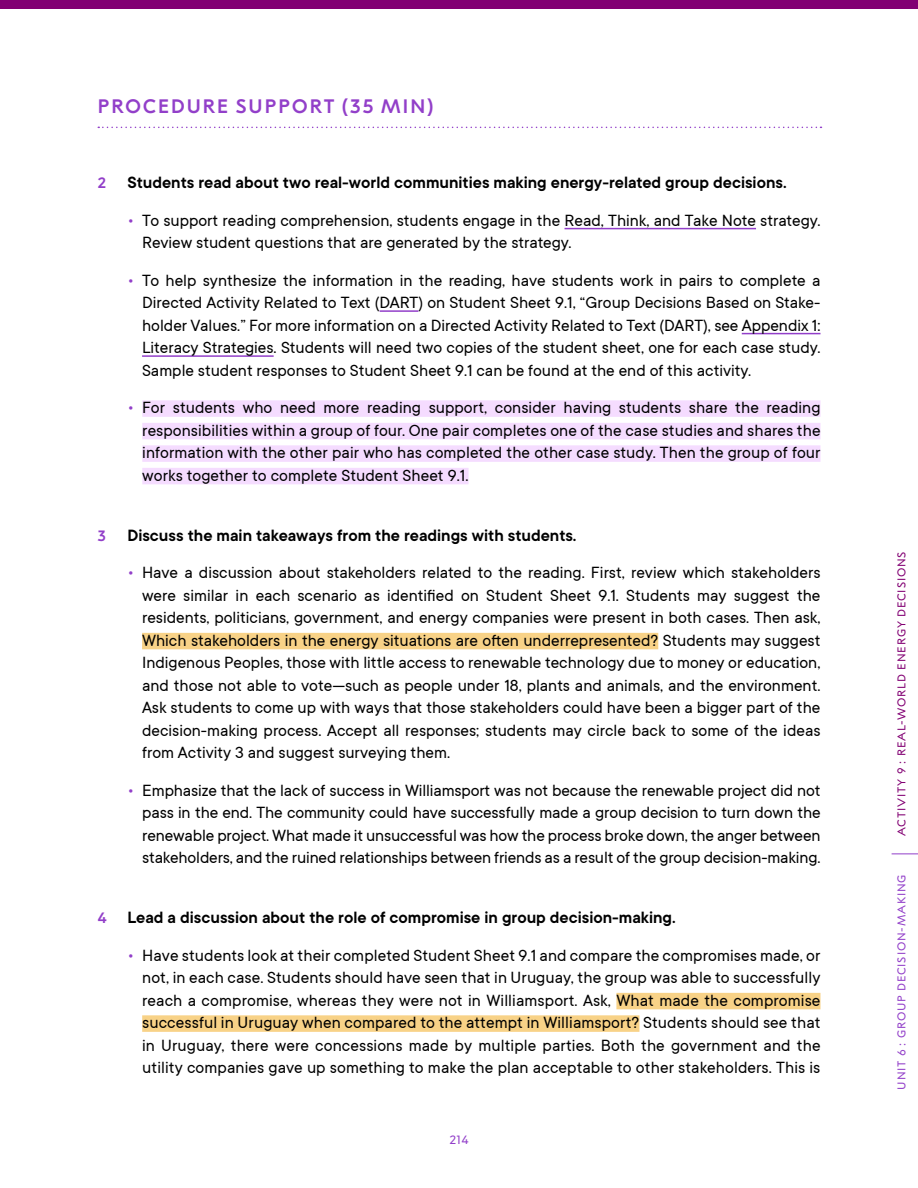
<style>
.page{position:relative;width:918px;height:1188px;background:#fff}
.page>*{position:absolute;margin:0;border:0;box-sizing:border-box;transform-origin:0 0}
.section_header{font:700 19.5px "Alfred Sans";letter-spacing:.075em;color:#923fc9}
.body_copy_paragraph{font:18px/22.5px "TT Commons";color:#000;text-align:justify}
.TE_step_break{font:18px/22.5px "TT Commons";letter-spacing:-.005em;color:#000;text-align:justify}
.body_copy_paragraph-2{font:600 18px "TT Commons";color:#000}
.t1{font:12px "Alfred Sans";color:#923fc9}
.t2{font:11.25px "Alfred Sans";letter-spacing:.075em;color:#820073}
.t3{font:11.25px "Alfred Sans";letter-spacing:.075em;color:#923fc9}
.s1{font-family:"Alfred Sans";font-weight:700;font-size:15px;color:#923fc9}
.s2{color:#923fc9}
</style>
<div class="page">
<svg style="left:892px;top:854px;width:26px;height:1px"></svg>
<div style="left:0;top:0;width:918px;height:8px;background:#820073"></div>
<hr style="left:565px;top:228px;width:191px;height:1px;background:#923fc9">
<hr style="left:380px;top:310px;width:38px;height:2px;background:#923fc9">
<hr style="left:742px;top:333px;width:78px;height:1px;background:#923fc9">
<hr style="left:142px;top:355px;width:132px;height:2px;background:#923fc9">
<div style="left:142px;top:400px;width:678px;height:17px;background:#f5dcff"></div>
<div style="left:142px;top:423px;width:678px;height:16px;background:#f5dcff"></div>
<div style="left:142px;top:445px;width:678px;height:17px;background:#f5dcff"></div>
<div style="left:142px;top:468px;width:327px;height:16px;background:#f5dcff"></div>
<div style="left:142px;top:633px;width:516px;height:16px;background:#f8d287"></div>
<div style="left:616px;top:993px;width:204px;height:16px;background:#f8d287"></div>
<div style="left:142px;top:1015px;width:497px;height:17px;background:#f8d287"></div>
<svg style="left:98px;top:127px;width:723px;height:1px"></svg>
<p class="section_header" style="left:98px;top:95px;width:338px">PROCEDURE SUPPORT (35 MIN)</p>
<p class="body_copy_paragraph-2" style="left:98px;top:173px;width:691px"><span class="s1">2</span> Students read about two real-world communities making energy-related group decisions.</p>
<p class="body_copy_paragraph" style="left:142px;top:209px;width:680px;text-indent:-15px"><span class="s2">•</span> To support reading comprehension, students engage in the Read, Think, and Take Note strategy.<br>Review student questions that are generated by the strategy.</p>
<p class="body_copy_paragraph" style="left:142px;top:269px;width:680px;text-indent:-15px"><span class="s2">•</span> To help synthesize the information in the reading, have students work in pairs to complete a Directed Activity Related to Text (DART) on Student Sheet 9.1, “Group Decisions Based on Stake&shy;holder Values.” For more information on a Directed Activity Related to Text (DART), see Appendix 1:<br>Literacy Strategies. Students will need two copies of the student sheet, one for each case study.<br>Sample student responses to Student Sheet 9.1 can be found at the end of this activity.</p>
<p class="TE_step_break" style="left:142px;top:396px;width:680px;text-indent:-15px"><span class="s2">•</span> For students who need more reading support, consider having students share the reading responsibilities within a group of four. One pair completes one of the case studies and shares the information with the other pair who has completed the other case study. Then the group of four works together to complete Student Sheet 9.1.</p>
<p class="body_copy_paragraph-2" style="left:98px;top:525px;width:481px"><span class="s1">3</span> Discuss the main takeaways from the readings with students.</p>
<p class="body_copy_paragraph" style="left:142px;top:561px;width:680px;text-indent:-15px"><span class="s2">•</span> Have a discussion about stakeholders related to the reading. First, review which stakeholders were similar in each scenario as identified on Student Sheet 9.1. Students may suggest the residents, politicians, government, and energy companies were present in both cases. Then ask, Which stakeholders in the energy situations are often underrepresented? Students may suggest Indigenous Peoples, those with little access to renewable technology due to money or education, and those not able to vote—such as people under 18, plants and animals, and the environment.<br>Ask students to come up with ways that those stakeholders could have been a bigger part of the decision-making process. Accept all responses; students may circle back to some of the ideas from Activity 3 and suggest surveying them.</p>
<p class="TE_step_break" style="left:142px;top:779px;width:680px;text-indent:-15px"><span class="s2">•</span> Emphasize that the lack of success in Williamsport was not because the renewable project did not pass in the end. The community could have successfully made a group decision to turn down the renewable project. What made it unsuccessful was how the process broke down, the anger between stakeholders, and the ruined relationships between friends as a result of the group decision-making.</p>
<p class="body_copy_paragraph-2" style="left:98px;top:908px;width:580px"><span class="s1">4</span> Lead a discussion about the role of compromise in group decision-making.</p>
<p class="body_copy_paragraph" style="left:142px;top:944px;width:680px;text-indent:-15px"><span class="s2">•</span> Have students look at their completed Student Sheet 9.1 and compare the compromises made, or not, in each case. Students should have seen that in Uruguay, the group was able to successfully reach a compromise, whereas they were not in Williamsport. Ask, What made the compromise successful in Uruguay when compared to the attempt in Williamsport? Students should see that in Uruguay, there were concessions made by multiple parties. Both the government and the utility companies gave up something to make the plan acceptable to other stakeholders. This is</p>
<p class="t1" style="left:449px;top:1133px;width:21px">214</p>
<p class="t2" style="left:895px;top:836px;width:287px;rotate:-90deg">ACTIVITY 9 : REAL-WORLD ENERGY DECISIONS</p>
<p class="t3" style="left:895px;top:1090px;width:217px;rotate:-90deg">UNIT 6 : GROUP DECISION-MAKING</p>
</div>
